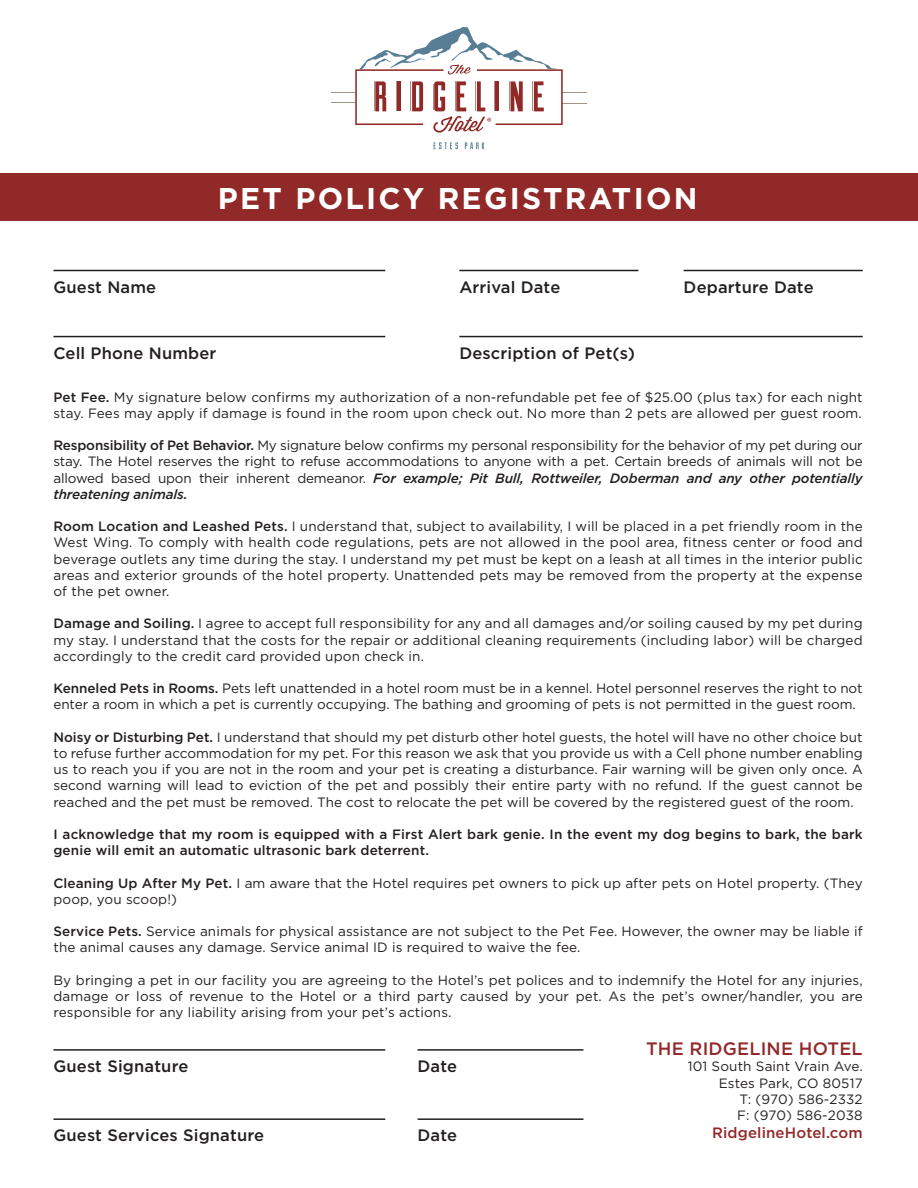
<style>
.page{position:relative;width:918px;height:1188px;background:#fff}
.page>*{position:absolute;margin:0;border:0;box-sizing:border-box;transform-origin:0 0}
.t1{font:700 30px "Gotham";letter-spacing:.075em;color:#fff}
.t2{font:500 18px "Gotham";letter-spacing:.01em;color:#922929}
.t3{font:500 16.5px "Gotham";letter-spacing:.01em;color:#231f20}
.t4{font:500 15px "Gotham";letter-spacing:.01em;color:#922929}
.t5{font:13.5px/16.2px "Gotham";letter-spacing:.01em;color:#231f20;text-align:justify}
.t6{font:500 13.5px/16.2px "Gotham";letter-spacing:.01em;color:#231f20}
.s1{font-weight:500}
.s2{font-weight:500;font-style:italic}
</style>
<div class="page">
<hr style="left:459px;top:336px;width:404px;height:1px;background:#231f20">
<hr style="left:684px;top:270px;width:179px;height:1px;background:#231f20">
<hr style="left:459px;top:270px;width:179px;height:1px;background:#231f20">
<hr style="left:418px;top:1118px;width:165px;height:2px;background:#231f20">
<hr style="left:418px;top:1049px;width:165px;height:2px;background:#231f20">
<hr style="left:53px;top:1118px;width:332px;height:2px;background:#231f20">
<hr style="left:53px;top:1049px;width:332px;height:2px;background:#231f20">
<hr style="left:53px;top:336px;width:332px;height:1px;background:#231f20">
<hr style="left:53px;top:270px;width:332px;height:1px;background:#231f20">
<svg style="left:332px;top:27px;width:254px;height:122px"></svg>
<div style="left:0;top:174px;width:918px;height:47px;background:#922929"></div>
<p class="t1" style="left:218px;top:181px;width:481px">PET POLICY REGISTRATION</p>
<p class="t3" style="left:53px;top:278px;width:104px">Guest Name</p>
<p class="t3" style="left:459px;top:278px;width:102px">Arrival Date</p>
<p class="t3" style="left:684px;top:278px;width:131px">Departure Date</p>
<p class="t3" style="left:53px;top:344px;width:165px">Cell Phone Number</p>
<p class="t3" style="left:459px;top:344px;width:177px">Description of Pet(s)</p>
<p class="t5" style="left:53px;top:389px;width:811px"><span class="s1">Pet Fee.</span> My signature below confirms my authorization of a non-refundable pet fee of $25.00 (plus tax) for each night stay. Fees may apply if damage is found in the room upon check out. No more than 2 pets are allowed per guest room.</p>
<p class="t5" style="left:53px;top:437px;width:811px"><span class="s1">Responsibility of Pet Behavior.</span> My signature below confirms my personal responsibility for the behavior of my pet during our stay. The Hotel reserves the right to refuse accommodations to anyone with a pet. Certain breeds of animals will not be allowed based upon their inherent demeanor. <span class="s2">For example; Pit Bull, Rottweiler, Doberman and any other potentially threatening animals.</span></p>
<p class="t5" style="left:53px;top:518px;width:811px"><span class="s1">Room Location and Leashed Pets.</span> I understand that, subject to availability, I will be placed in a pet friendly room in the West Wing. To comply with health code regulations, pets are not allowed in the pool area, fitness center or food and beverage outlets any time during the stay. I understand my pet must be kept on a leash at all times in the interior public areas and exterior grounds of the hotel property. Unattended pets may be removed from the property at the expense of the pet owner.</p>
<p class="t5" style="left:53px;top:615px;width:811px"><span class="s1">Damage and Soiling.</span> I agree to accept full responsibility for any and all damages and/or soiling caused by my pet during my stay. I understand that the costs for the repair or additional cleaning requirements (including labor) will be charged accordingly to the credit card provided upon check in.</p>
<p class="t5" style="left:53px;top:680px;width:811px"><span class="s1">Kenneled Pets in Rooms.</span> Pets left unattended in a hotel room must be in a kennel. Hotel personnel reserves the right to not enter a room in which a pet is currently occupying. The bathing and grooming of pets is not permitted in the guest room.</p>
<p class="t5" style="left:53px;top:729px;width:811px"><span class="s1">Noisy or Disturbing Pet.</span> I understand that should my pet disturb other hotel guests, the hotel will have no other choice but to refuse further accommodation for my pet. For this reason we ask that you provide us with a Cell phone number enabling us to reach you if you are not in the room and your pet is creating a disturbance. Fair warning will be given only once. A second warning will lead to eviction of the pet and possibly their entire party with no refund. If the guest cannot be reached and the pet must be removed. The cost to relocate the pet will be covered by the registered guest of the room.</p>
<p class="t6" style="left:53px;top:826px;width:811px">I acknowledge that my room is equipped with a First Alert bark genie. In the event my dog begins to bark, the bark genie will emit an automatic ultrasonic bark deterrent.</p>
<p class="t5" style="left:53px;top:875px;width:811px"><span class="s1">Cleaning Up After My Pet.</span> I am aware that the Hotel requires pet owners to pick up after pets on Hotel property. (They poop, you scoop!)</p>
<p class="t5" style="left:53px;top:923px;width:811px"><span class="s1">Service Pets.</span> Service animals for physical assistance are not subject to the Pet Fee. However, the owner may be liable if the animal causes any damage. Service animal ID is required to waive the fee.</p>
<p class="t5" style="left:53px;top:972px;width:811px">By bringing a pet in our facility you are agreeing to the Hotel’s pet polices and to indemnify the Hotel for any injuries, damage or loss of revenue to the Hotel or a third party caused by your pet. As the pet’s owner/handler, you are responsible for any liability arising from your pet’s actions.</p>
<p class="t2" style="left:646px;top:1039px;width:218px">THE RIDGELINE HOTEL</p>
<p class="t3" style="left:53px;top:1057px;width:136px">Guest Signature</p>
<p class="t3" style="left:418px;top:1057px;width:41px">Date</p>
<p class="t5" style="left:688px;top:1058px;width:176px">101 South Saint Vrain Ave.</p>
<p class="t5" style="left:719px;top:1075px;width:145px">Estes Park, CO 80517</p>
<p class="t5" style="left:739px;top:1091px;width:125px">T: (970) 586-2332</p>
<p class="t5" style="left:737px;top:1107px;width:127px">F: (970) 586-2038</p>
<p class="t3" style="left:53px;top:1126px;width:212px">Guest Services Signature</p>
<p class="t3" style="left:418px;top:1126px;width:41px">Date</p>
<p class="t4" style="left:712px;top:1124px;width:152px">RidgelineHotel.com</p>
</div>
